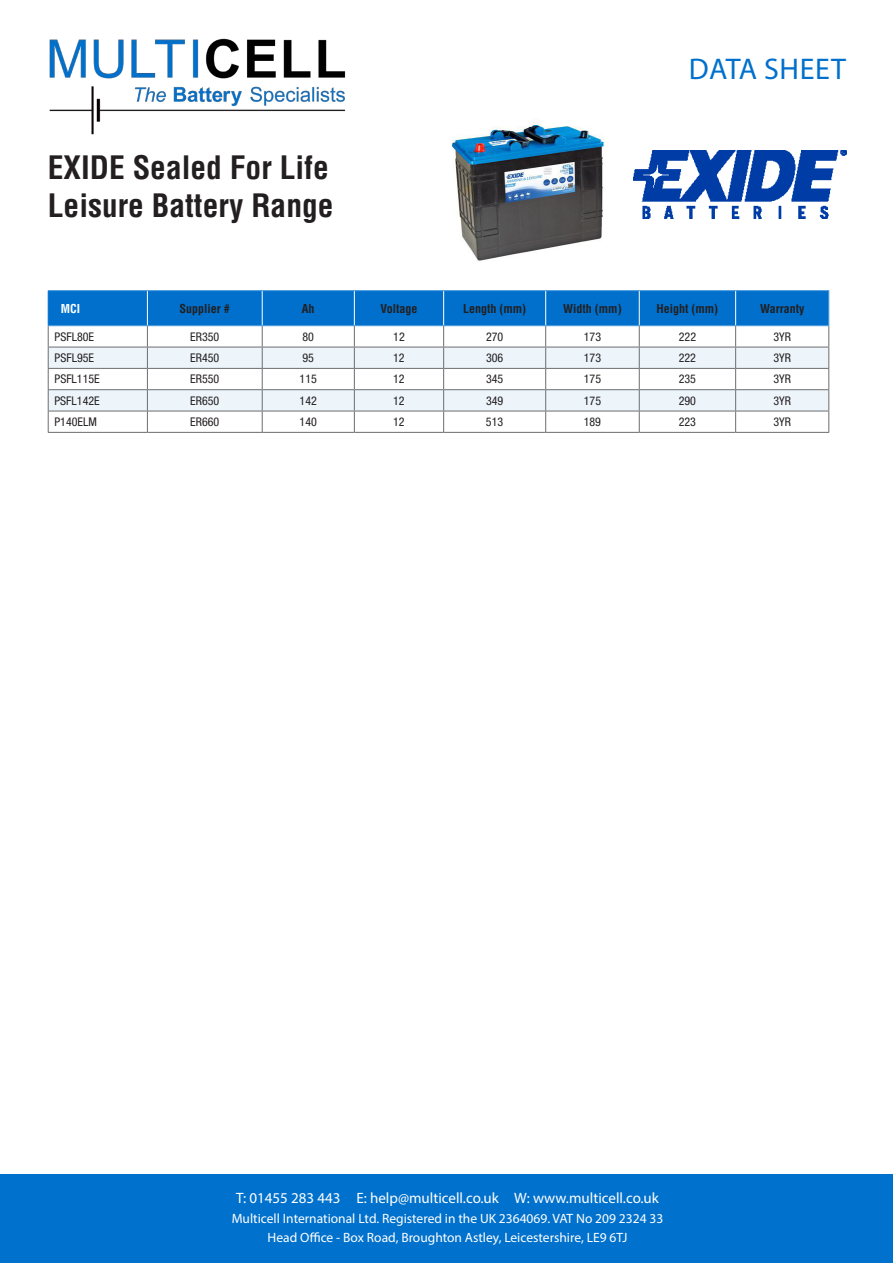
<style>
.page{position:relative;width:893px;height:1263px;background:#fff}
.page>*{position:absolute;margin:0;border:0;box-sizing:border-box;transform-origin:0 0}
.t1{font:700 condensed 31.5px "Helvetica CE";color:#231f20}
.t2{font:30px "Myriad Pro";letter-spacing:.02em;color:#0070cc}
.t3{font:15px "Myriad Pro";color:#fff}
.t4{font:13.5px/19.5px "Myriad Pro";color:#fff;text-align:center}
.t5{font:condensed 12px "Helvetica Neue";color:#231f20}
.t6{font:700 condensed 12px "Helvetica CE";color:#231f20}
.t7{font:700 condensed 12px "Helvetica CE";color:#fff}
</style>
<div class="page">
<div style="left:0;top:1174px;width:893px;height:89px;background:#0071cd"></div>
<img style="left:49px;top:38px;width:297px;height:97px">
<img style="left:634px;top:151px;width:212px;height:68px">
<svg style="left:48px;top:291px;width:781px;height:141px"></svg>
<hr style="left:48px;top:432px;width:99px;height:1px;background:#6c6d70">
<hr style="left:147px;top:432px;width:115px;height:1px;background:#6c6d70">
<hr style="left:262px;top:432px;width:92px;height:1px;background:#6c6d70">
<hr style="left:354px;top:432px;width:90px;height:1px;background:#6c6d70">
<hr style="left:444px;top:432px;width:102px;height:1px;background:#6c6d70">
<hr style="left:546px;top:432px;width:93px;height:1px;background:#6c6d70">
<hr style="left:639px;top:432px;width:97px;height:1px;background:#6c6d70">
<hr style="left:736px;top:432px;width:93px;height:1px;background:#6c6d70">
<hr style="left:147px;top:291px;width:1px;height:34px;background:#fff">
<hr style="left:262px;top:291px;width:1px;height:34px;background:#fff">
<hr style="left:354px;top:291px;width:1px;height:34px;background:#fff">
<hr style="left:443px;top:291px;width:1px;height:34px;background:#fff">
<hr style="left:545px;top:291px;width:1px;height:34px;background:#fff">
<hr style="left:639px;top:291px;width:1px;height:34px;background:#fff">
<hr style="left:735px;top:291px;width:1px;height:34px;background:#fff">
<hr style="left:48px;top:290px;width:99px;height:1px;background:#4d9bdb">
<hr style="left:147px;top:290px;width:115px;height:1px;background:#4d9bdb">
<hr style="left:262px;top:290px;width:92px;height:1px;background:#4d9bdb">
<hr style="left:354px;top:290px;width:90px;height:1px;background:#4d9bdb">
<hr style="left:444px;top:290px;width:102px;height:1px;background:#4d9bdb">
<hr style="left:546px;top:290px;width:93px;height:1px;background:#4d9bdb">
<hr style="left:639px;top:290px;width:97px;height:1px;background:#4d9bdb">
<hr style="left:736px;top:290px;width:93px;height:1px;background:#4d9bdb">
<hr style="left:828px;top:291px;width:1px;height:34px;background:#4d9bdb">
<hr style="left:48px;top:325px;width:99px;height:1px;background:#4d9bdb">
<hr style="left:147px;top:325px;width:115px;height:1px;background:#4d9bdb">
<hr style="left:262px;top:325px;width:92px;height:1px;background:#4d9bdb">
<hr style="left:354px;top:325px;width:90px;height:1px;background:#4d9bdb">
<hr style="left:444px;top:325px;width:102px;height:1px;background:#4d9bdb">
<hr style="left:546px;top:325px;width:93px;height:1px;background:#4d9bdb">
<hr style="left:639px;top:325px;width:97px;height:1px;background:#4d9bdb">
<hr style="left:736px;top:325px;width:93px;height:1px;background:#4d9bdb">
<hr style="left:48px;top:291px;width:1px;height:34px;background:#0070cc">
<img style="left:452px;top:120px;width:151px;height:141px">
<p class="t1" style="left:48px;top:147px;width:282px">EXIDE Sealed For Life</p>
<p class="t1" style="left:48px;top:185px;width:287px">Leisure Battery Range</p>
<h2 class="t2" style="left:689px;top:51px;width:159px">DATA SHEET</h2>
<p class="t7" style="left:61px;top:301px;width:21px">MCI</p>
<p class="t6" style="left:180px;top:301px;width:52px">Supplier #</p>
<p class="t6" style="left:302px;top:301px;width:14px">Ah</p>
<p class="t6" style="left:380px;top:301px;width:39px">Voltage</p>
<p class="t6" style="left:463px;top:301px;width:64px">Length (mm)</p>
<p class="t6" style="left:563px;top:301px;width:60px">Width (mm)</p>
<p class="t6" style="left:657px;top:301px;width:63px">Height (mm)</p>
<p class="t6" style="left:760px;top:301px;width:46px">Warranty</p>
<p class="t5" style="left:55px;top:329px;width:41px">PSFL80E</p>
<p class="t5" style="left:190px;top:329px;width:31px">ER350</p>
<p class="t5" style="left:303px;top:329px;width:13px">80</p>
<p class="t5" style="left:393px;top:329px;width:13px">12</p>
<p class="t5" style="left:486px;top:329px;width:19px">270</p>
<p class="t5" style="left:584px;top:329px;width:19px">173</p>
<p class="t5" style="left:679px;top:329px;width:19px">222</p>
<p class="t5" style="left:773px;top:329px;width:19px">3YR</p>
<p class="t5" style="left:55px;top:351px;width:41px">PSFL95E</p>
<p class="t5" style="left:190px;top:351px;width:31px">ER450</p>
<p class="t5" style="left:302px;top:351px;width:13px">95</p>
<p class="t5" style="left:393px;top:351px;width:13px">12</p>
<p class="t5" style="left:486px;top:351px;width:19px">306</p>
<p class="t5" style="left:584px;top:351px;width:19px">173</p>
<p class="t5" style="left:679px;top:351px;width:19px">222</p>
<p class="t5" style="left:773px;top:351px;width:19px">3YR</p>
<p class="t5" style="left:55px;top:372px;width:47px">PSFL115E</p>
<p class="t5" style="left:190px;top:372px;width:31px">ER550</p>
<p class="t5" style="left:300px;top:372px;width:19px">115</p>
<p class="t5" style="left:393px;top:372px;width:13px">12</p>
<p class="t5" style="left:486px;top:372px;width:19px">345</p>
<p class="t5" style="left:584px;top:372px;width:19px">175</p>
<p class="t5" style="left:679px;top:372px;width:19px">235</p>
<p class="t5" style="left:773px;top:372px;width:19px">3YR</p>
<p class="t5" style="left:55px;top:393px;width:47px">PSFL142E</p>
<p class="t5" style="left:190px;top:393px;width:31px">ER650</p>
<p class="t5" style="left:300px;top:393px;width:19px">142</p>
<p class="t5" style="left:393px;top:393px;width:13px">12</p>
<p class="t5" style="left:486px;top:393px;width:19px">349</p>
<p class="t5" style="left:584px;top:393px;width:19px">175</p>
<p class="t5" style="left:679px;top:393px;width:19px">290</p>
<p class="t5" style="left:773px;top:393px;width:19px">3YR</p>
<p class="t5" style="left:55px;top:415px;width:44px">P140ELM</p>
<p class="t5" style="left:190px;top:415px;width:31px">ER660</p>
<p class="t5" style="left:300px;top:415px;width:19px">140</p>
<p class="t5" style="left:393px;top:415px;width:13px">12</p>
<p class="t5" style="left:486px;top:415px;width:19px">513</p>
<p class="t5" style="left:584px;top:415px;width:19px">189</p>
<p class="t5" style="left:679px;top:415px;width:19px">223</p>
<p class="t5" style="left:773px;top:415px;width:19px">3YR</p>
<p class="t3" style="left:236px;top:1189px;width:424px">T: 01455 283 443 E: help@multicell.co.uk W: www.multicell.co.uk</p>
<p class="t4" style="left:232px;top:1208px;width:433px">Multicell International Ltd. Registered in the UK 2364069. VAT No 209 2324 33<br>Head Office - Box Road, Broughton Astley, Leicestershire, LE9 6TJ</p>
</div>
